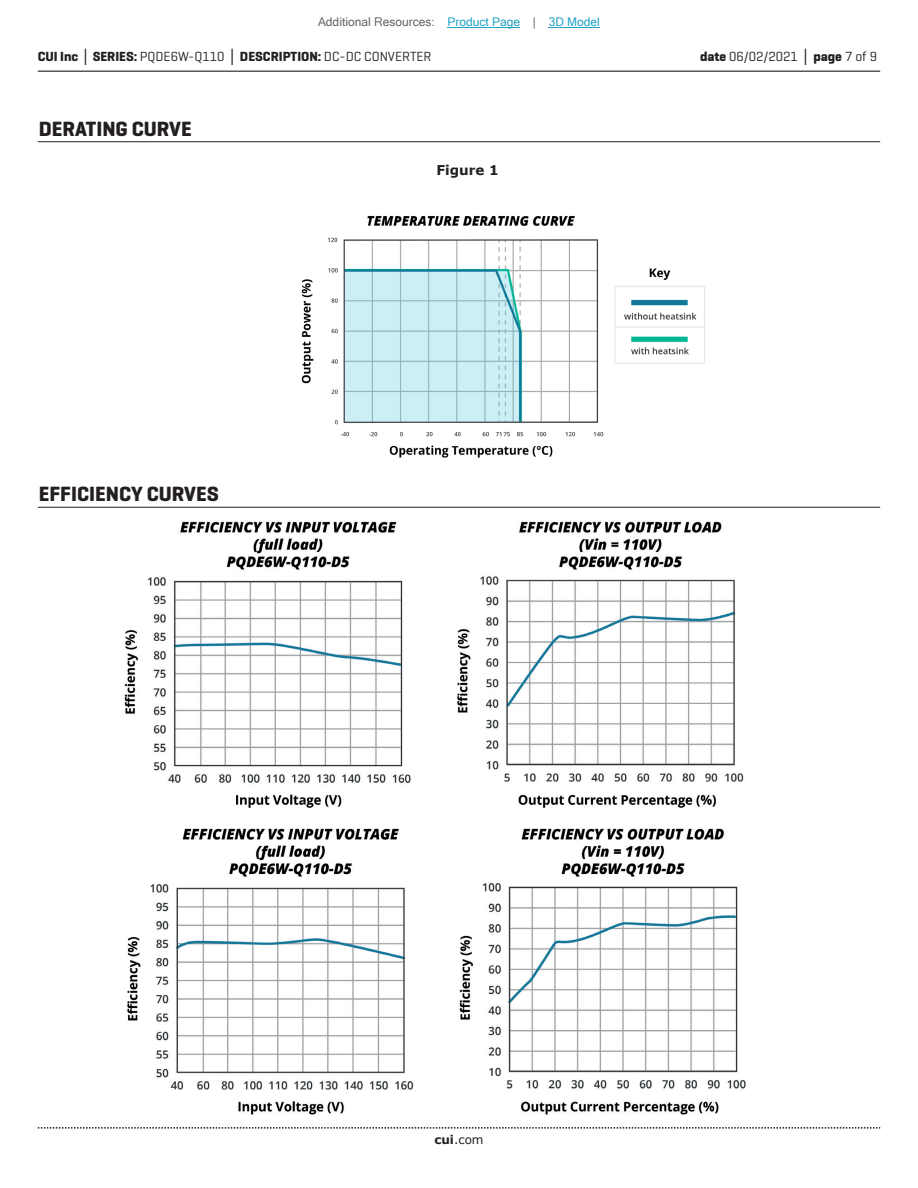
<style>
.page{position:relative;width:918px;height:1188px;background:#fff}
.page>*{position:absolute;margin:0;border:0;box-sizing:border-box;transform-origin:0 0}
.t1{font:700 21px "Geogrotesque";color:#231f20}
.t2{font:700 13.5px "Geogrotesque";color:#231f20}
.t3{font:13.5px "Geogrotesque";color:#231f20}
.t4{font:700 13.5px "Verdana";color:#231f20}
.t5{font:12px "Microsoft Sans Serif";color:#63676b}
.t6{font:12px "Verdana";color:#231f20}
.s1{color:#23a4c6}
.s2{font-family:"Verdana"}
.s3{font-weight:400}
.s4{font-weight:700}
.s5{font-family:"Verdana";font-weight:700}
</style>
<div class="page">
<hr style="left:38px;top:71px;width:842px;height:1px;background:#231f20">
<svg style="left:38px;top:1127px;width:842px;height:2px"></svg>
<hr style="left:38px;top:141px;width:842px;height:1px;background:#231f20">
<hr style="left:38px;top:507px;width:842px;height:1px;background:#231f20">
<img style="left:124px;top:521px;width:622px;height:594px">
<img style="left:301px;top:216px;width:404px;height:241px">
<hr style="left:448px;top:27px;width:72px;height:1px;background:#23a4c6">
<hr style="left:549px;top:27px;width:51px;height:1px;background:#23a4c6">
<p class="t5" style="left:318px;top:15px;width:283px">Additional Resources: <span class="s1">Product Page</span> | <span class="s1">3D Model</span></p>
<p class="t2" style="left:38px;top:48px;width:395px">CUI Inc <span class="s2">│</span> SERIES: <span class="s3">PQDE6W-Q110</span> <span class="s2">│</span> DESCRIPTION: <span class="s3">DC-DC CONVERTER</span></p>
<p class="t3" style="left:700px;top:48px;width:179px"><span class="s4">date</span> 06/02/2021 <span class="s5">│</span> <span class="s4">page</span> 7 of 9</p>
<h1 class="t1" style="left:39px;top:116px;width:154px">DERATING CURVE</h1>
<h1 class="t1" style="left:39px;top:481px;width:181px">EFFICIENCY CURVES</h1>
<p class="t4" style="left:436px;top:161px;width:64px">Figure 1</p>
<p class="t6" style="left:434px;top:1131px;width:51px"><span class="s4">cui</span>.com</p>
</div>
